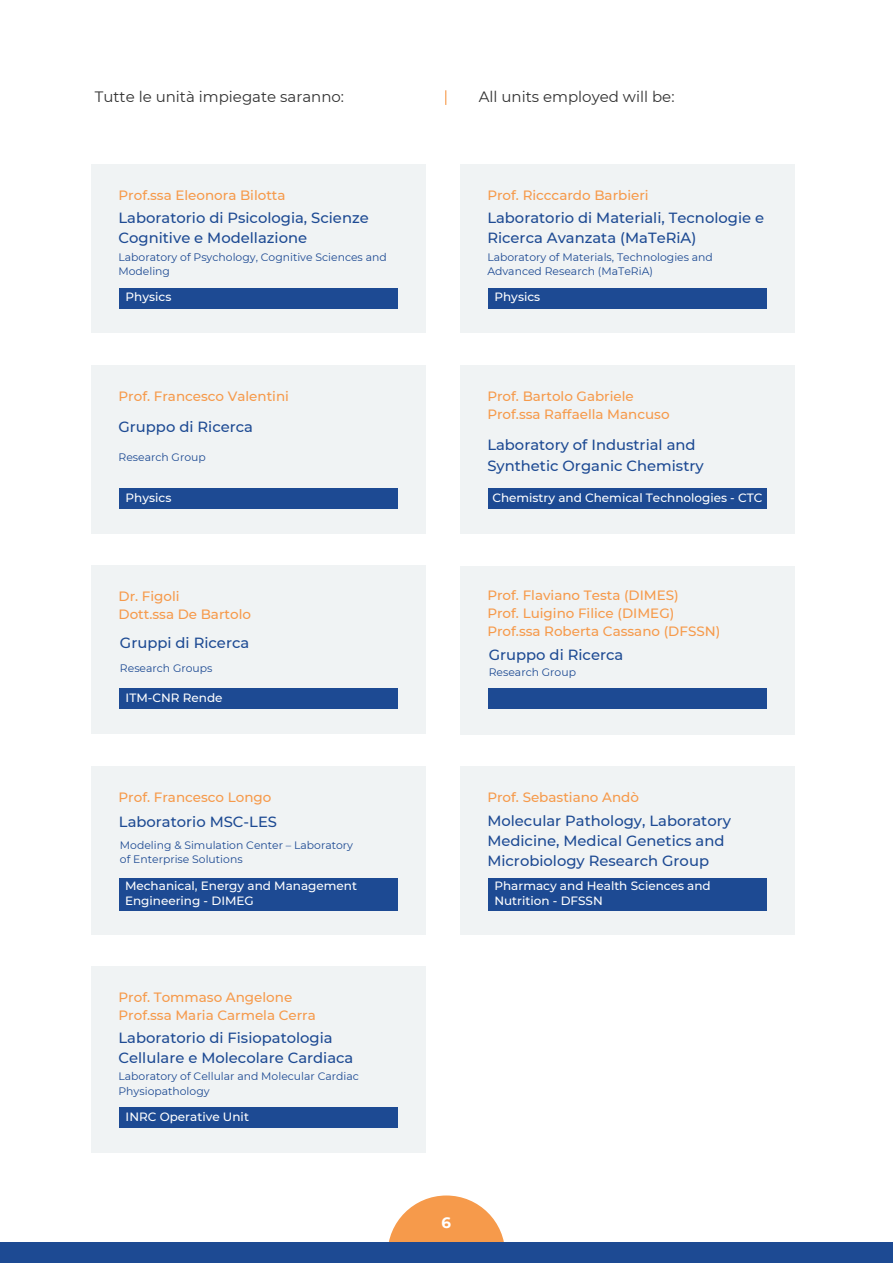
<style>
.page{position:relative;width:893px;height:1264px;background:#fff}
.page>*{position:absolute;margin:0;border:0;box-sizing:border-box;transform-origin:0 0}
.t1{font:15px "Montserrat";color:#313131}
.t2{font:700 15px "Montserrat";color:#fff}
.t3{font:500 14.7px/20.2px "Montserrat";color:#1d4a93}
.t4{font:500 13.5px/18px "Montserrat";color:#f69a4b}
.t5{font:500 12px/16px "Montserrat";color:#fff}
.t6{font:10.8px/14.4px "Montserrat";color:#1d4a93}
</style>
<div class="page">
<svg style="left:389px;top:1195px;width:115px;height:47px;fill:#f69a4b"></svg>
<div style="left:0;top:1242px;width:892px;height:20px;background:#1d4a93"></div>
<svg style="left:445px;top:90px;width:1px;height:15px"></svg>
<div style="left:91px;top:164px;width:334px;height:169px;background:#edf0f2"></div>
<div style="left:119px;top:288px;width:279px;height:20px;background:#1d4a93"></div>
<div style="left:91px;top:365px;width:334px;height:168px;background:#edf0f2"></div>
<div style="left:119px;top:488px;width:279px;height:20px;background:#1d4a93"></div>
<div style="left:91px;top:565px;width:334px;height:169px;background:#edf0f2"></div>
<div style="left:119px;top:688px;width:279px;height:21px;background:#1d4a93"></div>
<div style="left:91px;top:765px;width:334px;height:169px;background:#edf0f2"></div>
<div style="left:119px;top:878px;width:279px;height:32px;background:#1d4a93"></div>
<div style="left:91px;top:966px;width:334px;height:186px;background:#edf0f2"></div>
<div style="left:119px;top:1107px;width:279px;height:20px;background:#1d4a93"></div>
<div style="left:460px;top:164px;width:334px;height:169px;background:#edf0f2"></div>
<div style="left:488px;top:288px;width:279px;height:20px;background:#1d4a93"></div>
<div style="left:460px;top:365px;width:334px;height:169px;background:#edf0f2"></div>
<div style="left:488px;top:488px;width:279px;height:21px;background:#1d4a93"></div>
<div style="left:460px;top:565px;width:334px;height:169px;background:#edf0f2"></div>
<div style="left:488px;top:688px;width:279px;height:21px;background:#1d4a93"></div>
<div style="left:460px;top:766px;width:334px;height:169px;background:#edf0f2"></div>
<div style="left:488px;top:878px;width:279px;height:32px;background:#1d4a93"></div>
<p class="t1" style="left:95px;top:88px;width:251px">Tutte le unità impiegate saranno:</p>
<p class="t1" style="left:478px;top:88px;width:197px">All units employed will be:</p>
<p class="t4" style="left:118px;top:187px;width:169px">Prof.ssa Eleonora Bilotta</p>
<p class="t3" style="left:118px;top:207px;width:252px">Laboratorio di Psicologia, Scienze<br>Cognitive e Modellazione</p>
<p class="t6" style="left:118px;top:249px;width:270px">Laboratory of Psychology, Cognitive Sciences and<br>Modeling</p>
<p class="t5" style="left:126px;top:289px;width:47px">Physics</p>
<p class="t4" style="left:118px;top:387px;width:172px">Prof. Francesco Valentini</p>
<p class="t3" style="left:118px;top:417px;width:136px">Gruppo di Ricerca</p>
<p class="t6" style="left:118px;top:450px;width:89px">Research Group</p>
<p class="t5" style="left:126px;top:489px;width:47px">Physics</p>
<p class="t4" style="left:118px;top:587px;width:134px">Dr. Figoli<br>Dott.ssa De Bartolo</p>
<p class="t3" style="left:120px;top:632px;width:131px">Gruppi di Ricerca</p>
<p class="t6" style="left:120px;top:661px;width:94px">Research Groups</p>
<p class="t5" style="left:126px;top:689px;width:98px">ITM-CNR Rende</p>
<p class="t4" style="left:118px;top:788px;width:154px">Prof. Francesco Longo</p>
<p class="t3" style="left:119px;top:811px;width:160px">Laboratorio MSC-LES</p>
<p class="t6" style="left:120px;top:837px;width:235px">Modeling &amp; Simulation Center – Laboratory of Enterprise Solutions</p>
<p class="t5" style="left:125px;top:877px;width:233px">Mechanical, Energy and Management<br>Engineering - DIMEG</p>
<p class="t4" style="left:118px;top:988px;width:199px">Prof. Tommaso Angelone<br>Prof.ssa Maria Carmela Cerra</p>
<p class="t3" style="left:118px;top:1027px;width:236px">Laboratorio di Fisiopatologia<br>Cellulare e Molecolare Cardiaca</p>
<p class="t6" style="left:118px;top:1069px;width:242px">Laboratory of Cellular and Molecular Cardiac<br>Physiopathology</p>
<p class="t5" style="left:126px;top:1108px;width:125px">INRC Operative Unit</p>
<p class="t4" style="left:487px;top:187px;width:163px">Prof. Ricccardo Barbieri</p>
<p class="t3" style="left:487px;top:207px;width:278px">Laboratorio di Materiali, Tecnologie e<br>Ricerca Avanzata (MaTeRiA)</p>
<p class="t6" style="left:487px;top:249px;width:227px">Laboratory of Materials, Technologies and<br>Advanced Research (MaTeRiA)</p>
<p class="t5" style="left:494px;top:289px;width:47px">Physics</p>
<p class="t4" style="left:487px;top:387px;width:184px">Prof. Bartolo Gabriele<br>Prof.ssa Raffaella Mancuso</p>
<p class="t3" style="left:487px;top:435px;width:218px">Laboratory of Industrial and<br>Synthetic Organic Chemistry</p>
<p class="t5" style="left:492px;top:489px;width:272px">Chemistry and Chemical Technologies - CTC</p>
<p class="t4" style="left:487px;top:586px;width:234px">Prof. Flaviano Testa (DIMES)<br>Prof. Luigino Filice (DIMEG)<br>Prof.ssa Roberta Cassano (DFSSN)</p>
<p class="t3" style="left:488px;top:644px;width:136px">Gruppo di Ricerca</p>
<p class="t6" style="left:488px;top:664px;width:89px">Research Group</p>
<p class="t4" style="left:487px;top:788px;width:153px">Prof. Sebastiano Andò</p>
<p class="t3" style="left:487px;top:810px;width:245px">Molecular Pathology, Laboratory<br>Medicine, Medical Genetics and<br>Microbiology Research Group</p>
<p class="t5" style="left:494px;top:877px;width:218px">Pharmacy and Health Sciences and<br>Nutrition - DFSSN</p>
<p class="t2" style="left:441px;top:1213px;width:11px">6</p>
</div>
